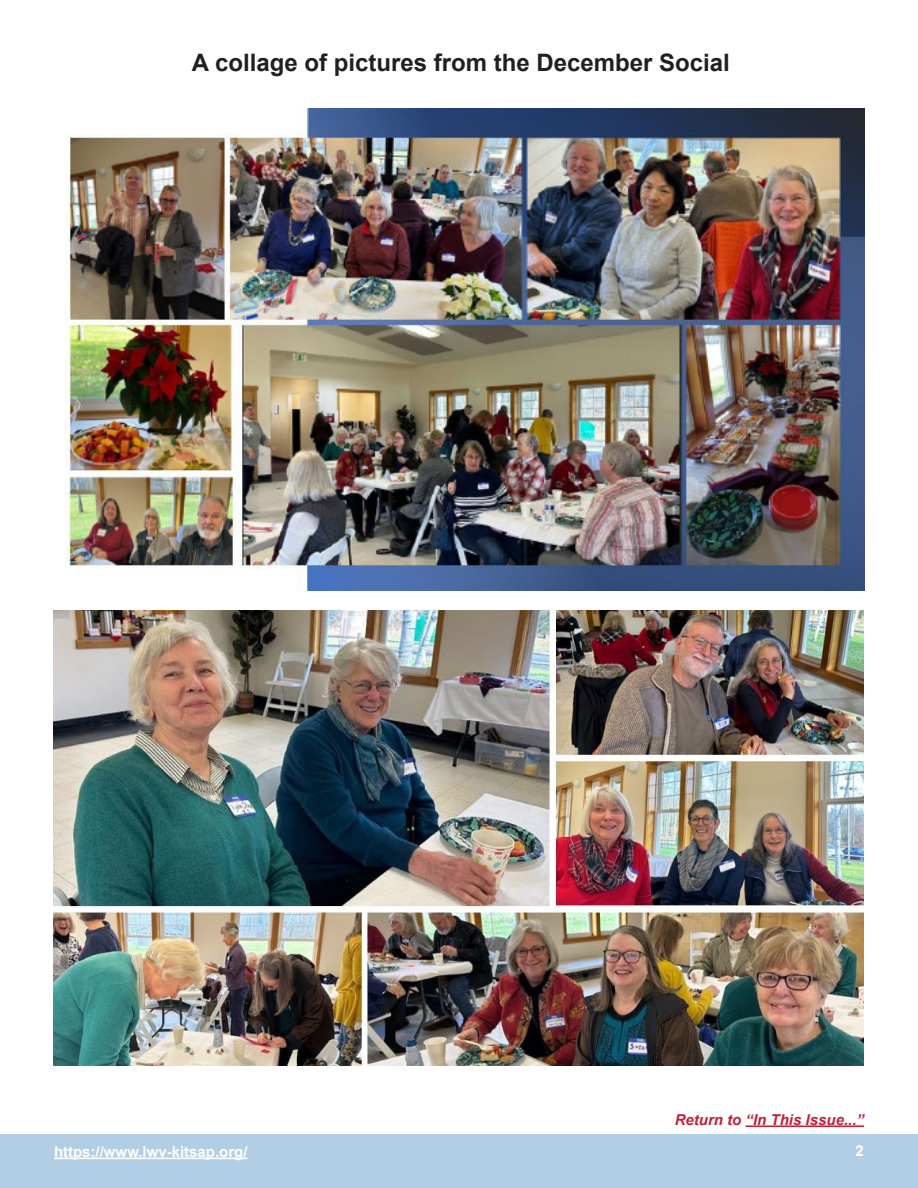
<style>
.page{position:relative;width:918px;height:1188px;background:#fff}
.page>*{position:absolute;margin:0;border:0;box-sizing:border-box;transform-origin:0 0}
.Main_Text{font:700 24px "Arial";color:#231f20}
.t1{font:700 15px "Arial";color:#fff}
.Main_Text-2{font:italic 700 15px "Arial";color:#bf2339}
</style>
<div class="page">
<div style="left:0;top:1134px;width:918px;height:54px;background:#b2cee5"></div>
<hr style="left:54px;top:1158px;width:194px;height:1px;background:#fff">
<hr style="left:746px;top:1125px;width:118px;height:2px;background:#bf2339">
<img style="left:65px;top:109px;width:799px;height:481px">
<img style="left:54px;top:610px;width:810px;height:456px">
<p class="Main_Text" style="left:192px;top:47px;width:539px">A collage of pictures from the December Social</p>
<p class="Main_Text-2" style="left:675px;top:1110px;width:191px">Return to “In This Issue...”</p>
<p class="t1" style="left:54px;top:1142px;width:195px">https://www.lwv-kitsap.org/</p>
<p class="t1" style="left:856px;top:1141px;width:10px">2</p>
</div>
